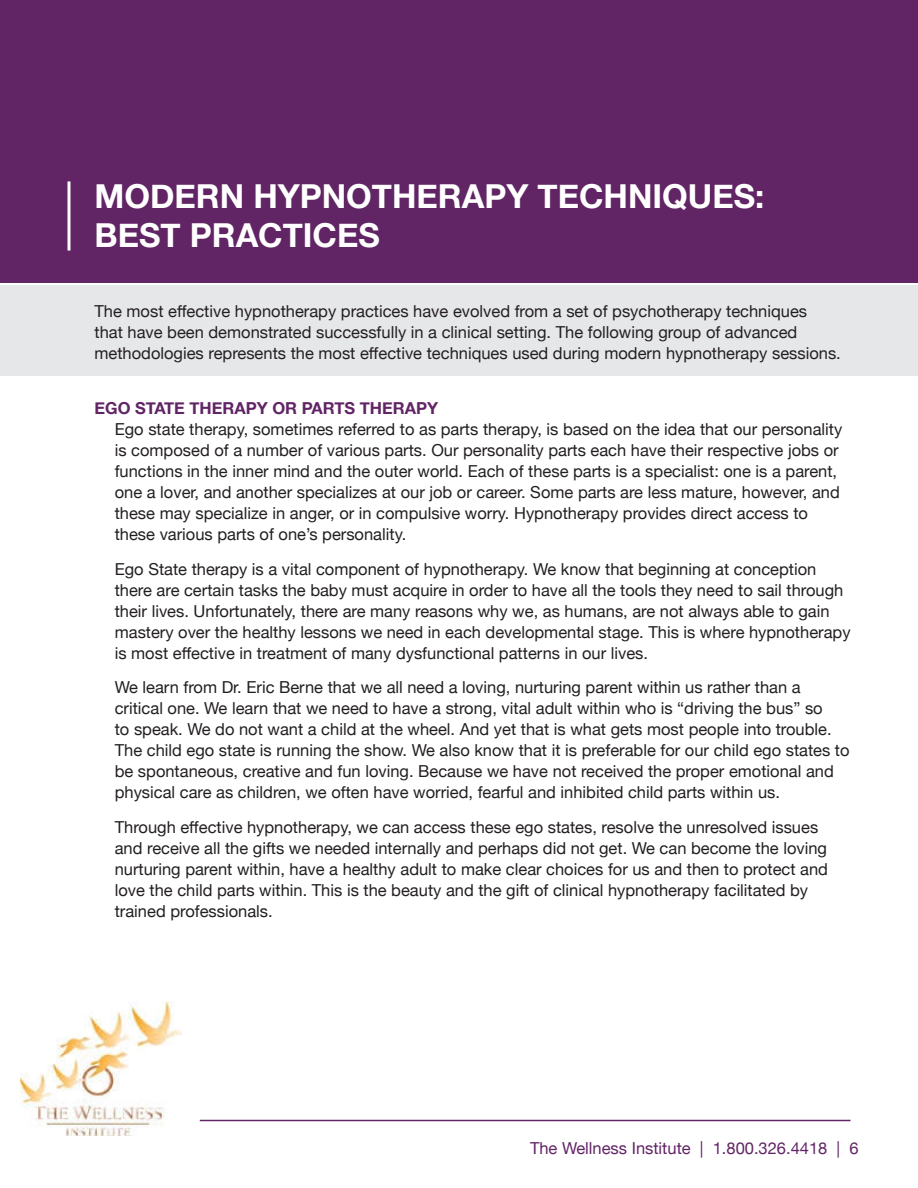
<style>
.page{position:relative;width:918px;height:1188px;background:#fff}
.page>*{position:absolute;margin:0;border:0;box-sizing:border-box;transform-origin:0 0}
.t1{font:700 33px/39px "Helvetica Neue";color:#fff}
.t2{font:16.5px/21px "Helvetica Neue";color:#231f20}
.t3{font:16.5px "Helvetica Neue";color:#612465}
.t4{font:700 16.5px "Helvetica Neue";color:#612465}
</style>
<div class="page">
<hr style="left:200px;top:1120px;width:650px;height:1px;background:#612465">
<img style="left:21px;top:1001px;width:160px;height:134px">
<div style="left:0;top:0;width:918px;height:283px;background:#612465"></div>
<hr style="left:68px;top:181px;width:2px;height:70px;background:#fff">
<div style="left:0;top:285px;width:918px;height:91px;background:#e6e7e9"></div>
<h1 class="t1" style="left:94px;top:180px;width:671px">MODERN HYPNOTHERAPY TECHNIQUES:<br>BEST PRACTICES</h1>
<p class="t2" style="left:94px;top:300px;width:748px">The most effective hypnotherapy practices have evolved from a set of psychotherapy techniques<br>that have been demonstrated successfully in a clinical setting. The following group of advanced methodologies represents the most effective techniques used during modern hypnotherapy sessions.</p>
<p class="t4" style="left:94px;top:402px;width:345px">EGO STATE THERAPY OR PARTS THERAPY</p>
<p class="t2" style="left:115px;top:418px;width:729px">Ego state therapy, sometimes referred to as parts therapy, is based on the idea that our personality is composed of a number of various parts. Our personality parts each have their respective jobs or functions in the inner mind and the outer world. Each of these parts is a specialist: one is a parent, one a lover, and another specializes at our job or career. Some parts are less mature, however, and these may specialize in anger, or in compulsive worry. Hypnotherapy provides direct access to these various parts of one’s personality.</p>
<p class="t2" style="left:115px;top:557px;width:737px">Ego State therapy is a vital component of hypnotherapy. We know that beginning at conception there are certain tasks the baby must acquire in order to have all the tools they need to sail through their lives. Unfortunately, there are many reasons why we, as humans, are not always able to gain mastery over the healthy lessons we need in each developmental stage. This is where hypnotherapy is most effective in treatment of many dysfunctional patterns in our lives.</p>
<p class="t2" style="left:115px;top:676px;width:736px">We learn from Dr. Eric Berne that we all need a loving, nurturing parent within us rather than a critical one. We learn that we need to have a strong, vital adult within who is “driving the bus” so<br>to speak. We do not want a child at the wheel. And yet that is what gets most people into trouble.<br>The child ego state is running the show. We also know that it is preferable for our child ego states to be spontaneous, creative and fun loving. Because we have not received the proper emotional and physical care as children, we often have worried, fearful and inhibited child parts within us.</p>
<p class="t2" style="left:115px;top:815px;width:715px">Through effective hypnotherapy, we can access these ego states, resolve the unresolved issues and receive all the gifts we needed internally and perhaps did not get. We can become the loving nurturing parent within, have a healthy adult to make clear choices for us and then to protect and love the child parts within. This is the beauty and the gift of clinical hypnotherapy facilitated by trained professionals.</p>
<p class="t3" style="left:530px;top:1141px;width:330px">The Wellness Institute | 1.800.326.4418 | 6</p>
</div>
